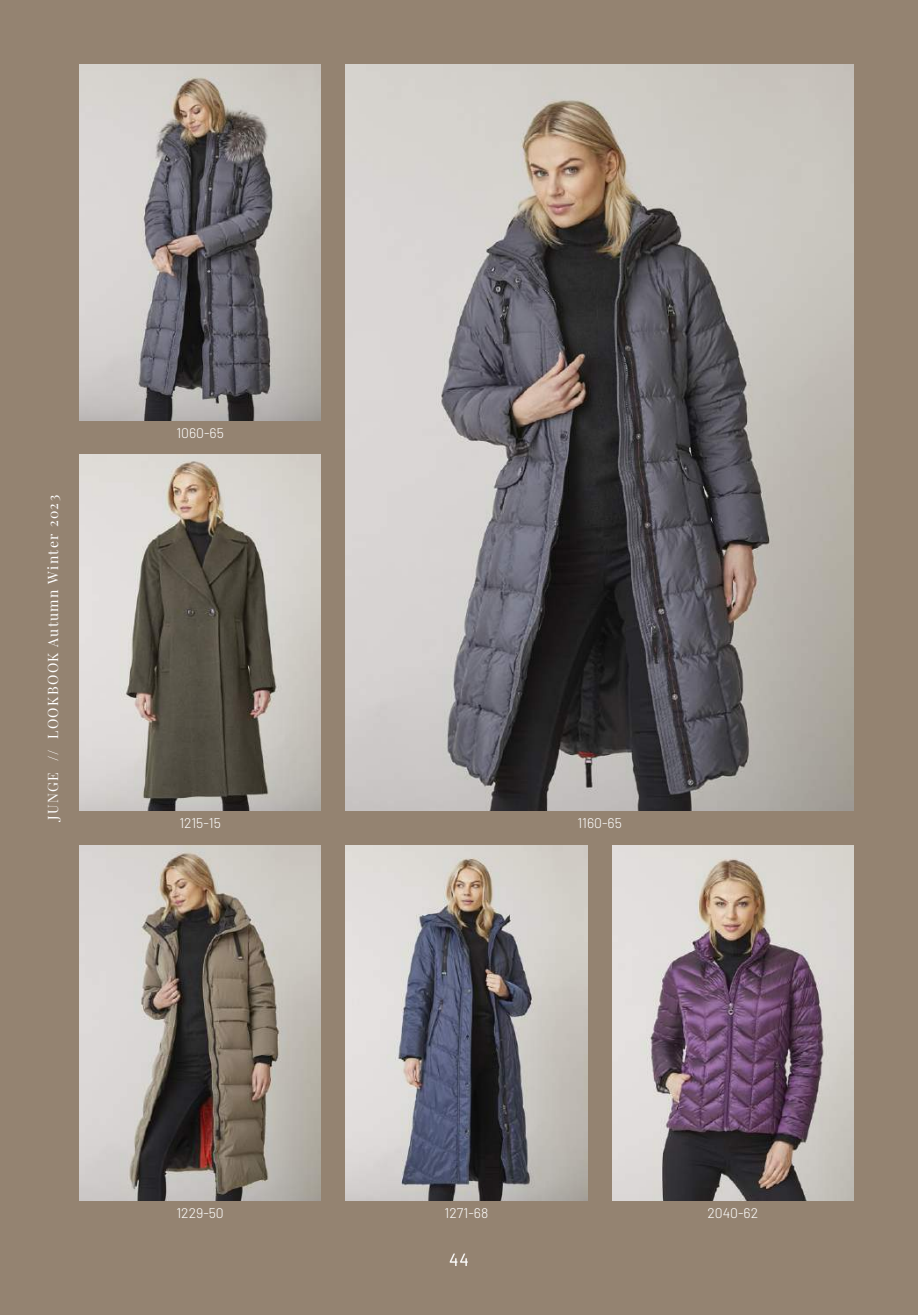
<style>
.page{position:relative;width:918px;height:1315px;background:#948371}
.page>*{position:absolute;margin:0;border:0;box-sizing:border-box;transform-origin:0 0}
.t1{font:300 17.5px "Barlow";color:#fff}
.t2{font:300 14px "Barlow";color:#fff}
.t3{font:14px "Playfair Display";letter-spacing:.1em;color:#fff}
</style>
<div class="page">
<img style="left:79px;top:64px;width:242px;height:356px">
<img style="left:346px;top:64px;width:507px;height:746px">
<img style="left:79px;top:455px;width:242px;height:355px">
<img style="left:346px;top:845px;width:241px;height:355px">
<img style="left:79px;top:845px;width:242px;height:355px">
<img style="left:612px;top:845px;width:241px;height:355px">
<p class="t3" style="left:44px;top:820px;width:326px;rotate:-90deg">JUNGE // LOOKBOOK Autumn Winter 2023</p>
<p class="t2" style="left:176px;top:422px;width:49px">1060-65</p>
<p class="t2" style="left:179px;top:813px;width:43px">1215-15</p>
<p class="t2" style="left:577px;top:813px;width:46px">1160-65</p>
<p class="t2" style="left:176px;top:1203px;width:49px">1229-50</p>
<p class="t2" style="left:445px;top:1203px;width:45px">1271-68</p>
<p class="t2" style="left:707px;top:1203px;width:52px">2040-62</p>
<p class="t1" style="left:449px;top:1246px;width:21px">44</p>
</div>
